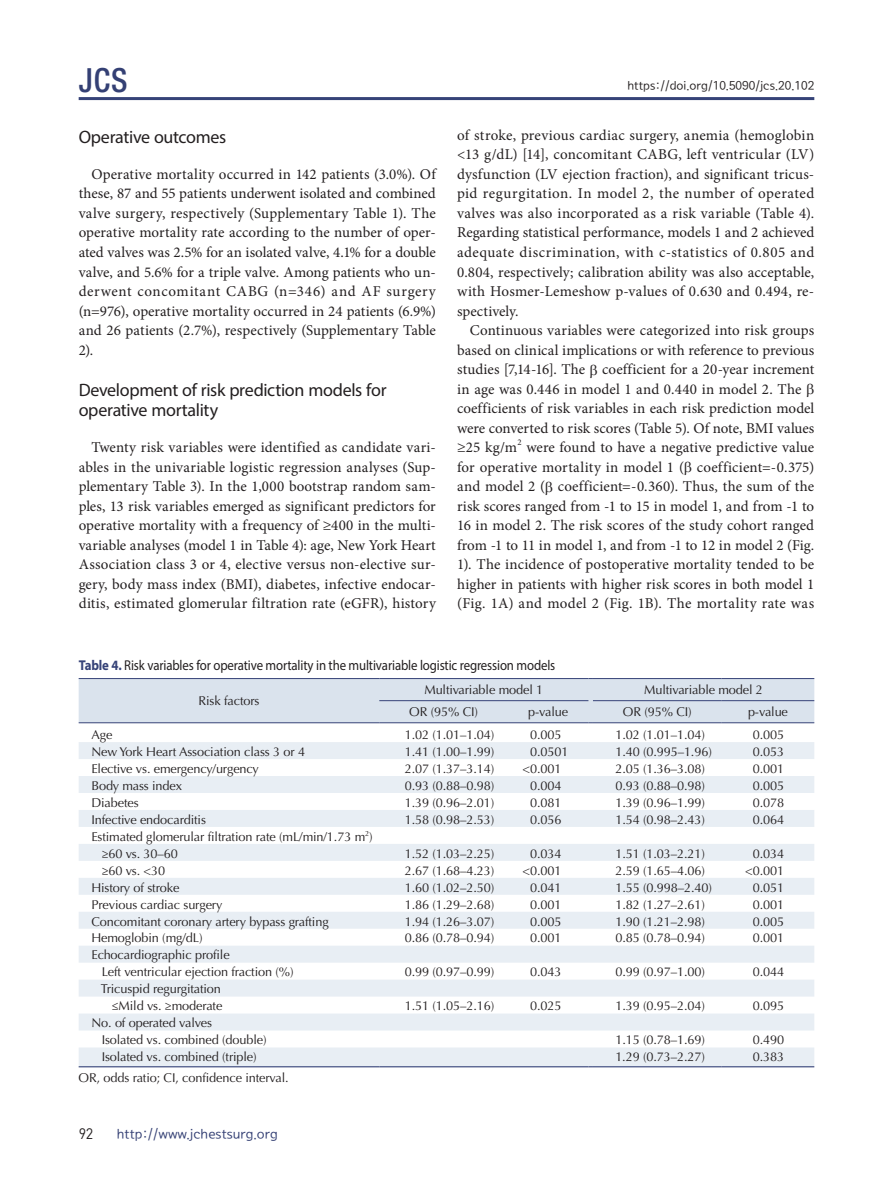
<style>
.page{position:relative;width:893px;height:1191px;background:#fff}
.page>*{position:absolute;margin:0;border:0;box-sizing:border-box;transform-origin:0 0}
.t1{font:500 condensed 33.3px "Helvetica Neue LT Std";color:#344074;scale:.95 1}
.t2{font:18px/19.5px "Myriad Pro";letter-spacing:-.015em;color:#231f20}
.t3{font:15px/19.5px "Minion Pro";letter-spacing:.005em;color:#231f20;text-align:justify}
.t4{font:15px "Dinreg";color:#231f20;scale:.95 1}
.t5{font:14.25px "Myriad Pro";letter-spacing:-.01em;color:#231f20;scale:.9 1}
.t6{font:13.5px "Seoul Namsan M";color:#344074}
.t7{font:12.75px/17px "Optima LT Std";letter-spacing:-.01em;color:#231f20}
.t8{font:12px "Seoul Namsan M";color:#231f20}
.t9{font:8.7px "Minion Pro";color:#231f20}
.s1{font-weight:700;color:#364378}
</style>
<div class="page">
<hr style="left:79px;top:97px;width:735px;height:3px;background:#364378">
<svg style="left:79px;top:742px;width:735px;height:324px;fill:#e8eef4"></svg>
<hr style="left:79px;top:1066px;width:300px;height:1px;background:#364378">
<hr style="left:379px;top:1066px;width:129px;height:1px;background:#364378">
<hr style="left:508px;top:1066px;width:80px;height:1px;background:#364378">
<hr style="left:593px;top:1066px;width:129px;height:1px;background:#364378">
<hr style="left:722px;top:1066px;width:92px;height:1px;background:#364378">
<svg style="left:79px;top:678px;width:735px;height:45px;background:#d1dae6"></svg>
<h1 class="t1" style="left:79px;top:60px;width:53px">JCS</h1>
<p class="t2" style="left:79px;top:127px;width:149px">Operative outcomes</p>
<p class="t3" style="left:79px;top:164px;width:359px;text-indent:13px">Operative mortality occurred in 142 patients (3.0%). Of these, 87 and 55 patients underwent isolated and combined valve surgery, respectively (Supplementary Table 1). The operative mortality rate according to the number of oper&shy;ated valves was 2.5% for an isolated valve, 4.1% for a double valve, and 5.6% for a triple valve. Among patients who un&shy;derwent concomitant CABG (n=346) and AF surgery (n=976), operative mortality occurred in 24 patients (6.9%) and 26 patients (2.7%), respectively (Supplementary Table 2).</p>
<p class="t2" style="left:79px;top:380px;width:309px">Development of risk prediction models for operative mortality</p>
<p class="t3" style="left:79px;top:437px;width:359px;text-indent:13px">Twenty risk variables were identified as candidate vari&shy;ables in the univariable logistic regression analyses (Sup&shy;plementary Table 3). In the 1,000 bootstrap random sam&shy;ples, 13 risk variables emerged as significant predictors for operative mortality with a frequency of ≥400 in the multi&shy;variable analyses (model 1 in Table 4): age, New York Heart Association class 3 or 4, elective versus non-elective sur&shy;gery, body mass index (BMI), diabetes, infective endocar&shy;ditis, estimated glomerular filtration rate (eGFR), history</p>
<p class="t8" style="left:627px;top:80px;width:188px">https://doi.org/10.5090/jcs.20.102</p>
<p class="t3" style="left:457px;top:125px;width:359px">of stroke, previous cardiac surgery, anemia (hemoglobin &lt;13 g/dL) [14], concomitant CABG, left ventricular (LV) dysfunction (LV ejection fraction), and significant tricus&shy;pid regurgitation. In model 2, the number of operated valves was also incorporated as a risk variable (Table 4).<br>Regarding statistical performance, models 1 and 2 achieved adequate discrimination, with c-statistics of 0.805 and 0.804, respectively; calibration ability was also acceptable, with Hosmer-Lemeshow p-values of 0.630 and 0.494, re&shy;spectively.</p>
<p class="t3" style="left:457px;top:320px;width:359px;text-align:left;text-indent:13px">Continuous variables were categorized into risk groups based on clinical implications or with reference to previous studies [7,14-16]. The coefficient for a 20-year increment in age was 0.446 in model 1 and 0.440 in model 2. The coefficients of risk variables in each risk prediction model were converted to risk scores (Table 5). Of note, BMI values ≥25 kg/m</p>
<p class="t9" style="left:518px;top:436px;width:6px">2</p>
<p class="t3" style="left:457px;top:437px;width:359px;text-indent:69px">were found to have a negative predictive value for operative mortality in model 1 ( coefficient=-0.375) and model 2 ( coefficient=-0.360). Thus, the sum of the risk scores ranged from -1 to 15 in model 1, and from -1 to 16 in model 2. The risk scores of the study cohort ranged from -1 to 11 in model 1, and from -1 to 12 in model 2 (Fig.<br>1). The incidence of postoperative mortality tended to be higher in patients with higher risk scores in both model 1 (Fig. 1A) and model 2 (Fig. 1B). The mortality rate was</p>
<p class="t5" style="left:79px;top:657px;width:531px"><span class="s1">Table 4.</span> Risk variables for operative mortality in the multivariable logistic regression models</p>
<p class="t7" style="left:198px;top:692px;width:62px">Risk factors</p>
<p class="t7" style="left:424px;top:681px;width:120px">Multivariable model 1</p>
<p class="t7" style="left:644px;top:681px;width:120px">Multivariable model 2</p>
<p class="t7" style="left:409px;top:704px;width:70px">OR (95% CI)</p>
<p class="t7" style="left:528px;top:704px;width:42px">p-value</p>
<p class="t7" style="left:623px;top:704px;width:70px">OR (95% CI)</p>
<p class="t7" style="left:748px;top:704px;width:42px">p-value</p>
<p class="t7" style="left:91px;top:726px;width:22px">Age</p>
<p class="t7" style="left:405px;top:726px;width:91px">1.02 (1.01–1.04)</p>
<p class="t7" style="left:530px;top:726px;width:33px">0.005</p>
<p class="t7" style="left:615px;top:726px;width:91px">1.02 (1.01–1.04)</p>
<p class="t7" style="left:753px;top:726px;width:33px">0.005</p>
<p class="t7" style="left:91px;top:743px;width:215px">New York Heart Association class 3 or 4</p>
<p class="t7" style="left:405px;top:743px;width:91px">1.41 (1.00–1.99)</p>
<p class="t7" style="left:530px;top:743px;width:40px">0.0501</p>
<p class="t7" style="left:615px;top:743px;width:98px">1.40 (0.995–1.96)</p>
<p class="t7" style="left:753px;top:743px;width:33px">0.053</p>
<p class="t7" style="left:91px;top:760px;width:169px">Elective vs. emergency/urgency</p>
<p class="t7" style="left:405px;top:760px;width:91px">2.07 (1.37–3.14)</p>
<p class="t7" style="left:523px;top:760px;width:40px">&lt;0.001</p>
<p class="t7" style="left:615px;top:760px;width:91px">2.05 (1.36–3.08)</p>
<p class="t7" style="left:753px;top:760px;width:33px">0.001</p>
<p class="t7" style="left:91px;top:777px;width:92px">Body mass index</p>
<p class="t7" style="left:405px;top:777px;width:91px">0.93 (0.88–0.98)</p>
<p class="t7" style="left:530px;top:777px;width:33px">0.004</p>
<p class="t7" style="left:615px;top:777px;width:91px">0.93 (0.88–0.98)</p>
<p class="t7" style="left:753px;top:777px;width:33px">0.005</p>
<p class="t7" style="left:91px;top:794px;width:49px">Diabetes</p>
<p class="t7" style="left:405px;top:794px;width:91px">1.39 (0.96–2.01)</p>
<p class="t7" style="left:530px;top:794px;width:33px">0.081</p>
<p class="t7" style="left:615px;top:794px;width:91px">1.39 (0.96–1.99)</p>
<p class="t7" style="left:753px;top:794px;width:33px">0.078</p>
<p class="t7" style="left:91px;top:811px;width:116px">Infective endocarditis</p>
<p class="t7" style="left:405px;top:811px;width:91px">1.58 (0.98–2.53)</p>
<p class="t7" style="left:530px;top:811px;width:33px">0.056</p>
<p class="t7" style="left:615px;top:811px;width:91px">1.54 (0.98–2.43)</p>
<p class="t7" style="left:753px;top:811px;width:33px">0.064</p>
<p class="t7" style="left:102px;top:828px;width:273px;text-indent:-10px">Estimated glomerular filtration rate (mL/min/1.73 m<sup>2</sup>) ≥60 vs. 30–60</p>
<p class="t7" style="left:405px;top:845px;width:91px">1.52 (1.03–2.25)</p>
<p class="t7" style="left:530px;top:845px;width:33px">0.034</p>
<p class="t7" style="left:615px;top:845px;width:91px">1.51 (1.03–2.21)</p>
<p class="t7" style="left:753px;top:845px;width:33px">0.034</p>
<p class="t7" style="left:102px;top:862px;width:65px">≥60 vs. &lt;30</p>
<p class="t7" style="left:405px;top:862px;width:91px">2.67 (1.68–4.23)</p>
<p class="t7" style="left:523px;top:862px;width:40px">&lt;0.001</p>
<p class="t7" style="left:615px;top:862px;width:91px">2.59 (1.65–4.06)</p>
<p class="t7" style="left:745px;top:862px;width:40px">&lt;0.001</p>
<p class="t7" style="left:91px;top:879px;width:89px">History of stroke</p>
<p class="t7" style="left:405px;top:879px;width:91px">1.60 (1.02–2.50)</p>
<p class="t7" style="left:530px;top:879px;width:33px">0.041</p>
<p class="t7" style="left:615px;top:879px;width:98px">1.55 (0.998–2.40)</p>
<p class="t7" style="left:753px;top:879px;width:33px">0.051</p>
<p class="t7" style="left:91px;top:896px;width:132px">Previous cardiac surgery</p>
<p class="t7" style="left:405px;top:896px;width:91px">1.86 (1.29–2.68)</p>
<p class="t7" style="left:530px;top:896px;width:33px">0.001</p>
<p class="t7" style="left:615px;top:896px;width:91px">1.82 (1.27–2.61)</p>
<p class="t7" style="left:753px;top:896px;width:33px">0.001</p>
<p class="t7" style="left:91px;top:913px;width:239px">Concomitant coronary artery bypass grafting</p>
<p class="t7" style="left:405px;top:913px;width:91px">1.94 (1.26–3.07)</p>
<p class="t7" style="left:530px;top:913px;width:33px">0.005</p>
<p class="t7" style="left:615px;top:913px;width:91px">1.90 (1.21–2.98)</p>
<p class="t7" style="left:753px;top:913px;width:33px">0.005</p>
<p class="t7" style="left:91px;top:930px;width:113px">Hemoglobin (mg/dL)</p>
<p class="t7" style="left:405px;top:930px;width:91px">0.86 (0.78–0.94)</p>
<p class="t7" style="left:530px;top:930px;width:33px">0.001</p>
<p class="t7" style="left:615px;top:930px;width:91px">0.85 (0.78–0.94)</p>
<p class="t7" style="left:753px;top:930px;width:33px">0.001</p>
<p class="t7" style="left:102px;top:946px;width:193px;text-indent:-10px">Echocardiographic profile<br>Left ventricular ejection fraction (%)</p>
<p class="t7" style="left:405px;top:963px;width:91px">0.99 (0.97–0.99)</p>
<p class="t7" style="left:530px;top:963px;width:33px">0.043</p>
<p class="t7" style="left:615px;top:963px;width:91px">0.99 (0.97–1.00)</p>
<p class="t7" style="left:753px;top:963px;width:33px">0.044</p>
<p class="t7" style="left:101px;top:980px;width:123px;text-align:right">Tricuspid regurgitation ≤Mild vs. ≥moderate</p>
<p class="t7" style="left:102px;top:1014px;width:166px;text-indent:-10px">No. of operated valves<br>Isolated vs. combined (double)</p>
<p class="t7" style="left:405px;top:997px;width:91px">1.51 (1.05–2.16)</p>
<p class="t7" style="left:530px;top:997px;width:33px">0.025</p>
<p class="t7" style="left:615px;top:997px;width:91px">1.39 (0.95–2.04)</p>
<p class="t7" style="left:753px;top:997px;width:33px">0.095</p>
<p class="t7" style="left:615px;top:1031px;width:91px">1.15 (0.78–1.69)</p>
<p class="t7" style="left:753px;top:1031px;width:33px">0.490</p>
<p class="t7" style="left:102px;top:1048px;width:157px">Isolated vs. combined (triple)</p>
<p class="t7" style="left:615px;top:1048px;width:91px">1.29 (0.73–2.27)</p>
<p class="t7" style="left:753px;top:1048px;width:33px">0.383</p>
<p class="t7" style="left:79px;top:1069px;width:211px">OR, odds ratio; CI, confidence interval.</p>
<p class="t4" style="left:79px;top:1124px;width:17px">92</p>
<p class="t6" style="left:117px;top:1126px;width:162px">http://www.jchestsurg.org</p>
</div>
